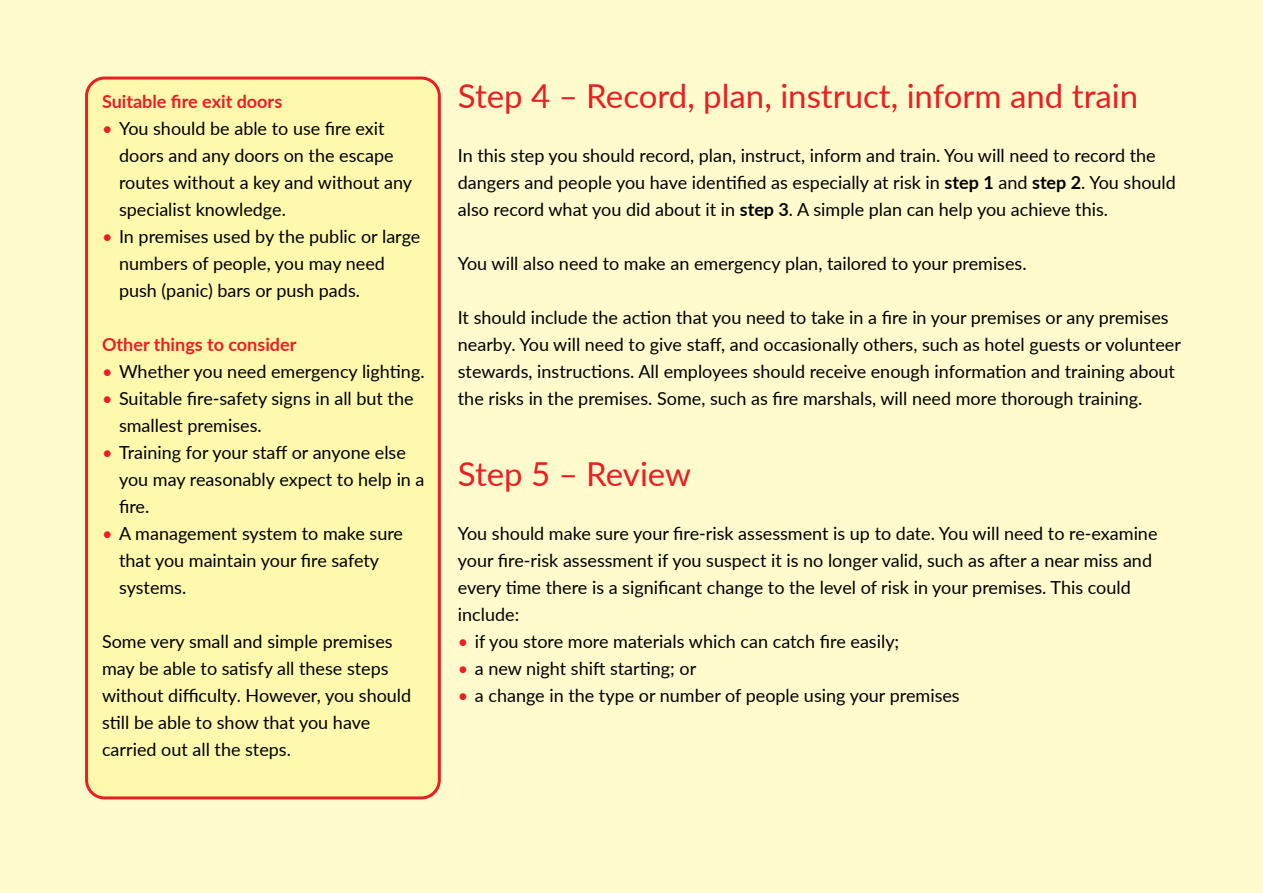
<style>
.page{position:relative;width:1263px;height:893px;background:#fffbcc}
.page>*{position:absolute;margin:0;border:0;box-sizing:border-box;transform-origin:0 0}
.t1{font:33px "Lato";color:#ed1d24}
.t2{font:18px/27px "Lato";color:#000}
.t3{font:700 18px "Lato";color:#ed1d24}
.s1{color:#ed1d24}
.s2{font-weight:700}
</style>
<div class="page">
<div style="left:87px;top:78px;width:352px;height:720px;background:#fff9ae;border-radius:18px"></div>
<div style="left:85px;top:77px;width:356px;height:722px;border:3px solid #ed1d24;border-radius:18px"></div>
<p class="t3" style="left:102px;top:88px;width:182px">Suitable fire exit doors</p>
<p class="t2" style="left:119px;top:114px;width:295px;text-indent:-17px"><span class="s1">•</span> You should be able to use fire exit doors and any doors on the escape routes without a key and without any specialist knowledge.</p>
<p class="t2" style="left:119px;top:222px;width:303px;text-indent:-17px"><span class="s1">•</span> In premises used by the public or large numbers of people, you may need push (panic) bars or push pads.</p>
<p class="t3" style="left:102px;top:331px;width:196px">Other things to consider</p>
<p class="t2" style="left:102px;top:357px;width:324px"><span class="s1">•</span> Whether you need emergency lighting.</p>
<p class="t2" style="left:119px;top:384px;width:296px;text-indent:-17px"><span class="s1">•</span> Suitable fire-safety signs in all but the smallest premises.</p>
<p class="t2" style="left:119px;top:438px;width:307px;text-indent:-17px"><span class="s1">•</span> Training for your staff or anyone else you may reasonably expect to help in a fire.</p>
<p class="t2" style="left:119px;top:519px;width:286px;text-indent:-17px"><span class="s1">•</span> A management system to make sure that you maintain your fire safety systems.</p>
<p class="t2" style="left:102px;top:627px;width:311px">Some very small and simple premises may be able to satisfy all these steps without difficulty. However, you should still be able to show that you have carried out all the steps.</p>
<h1 class="t1" style="left:458px;top:72px;width:682px">Step 4 – Record, plan, instruct, inform and train</h1>
<p class="t2" style="left:458px;top:141px;width:720px">In this step you should record, plan, instruct, inform and train. You will need to record the dangers and people you have identified as especially at risk in <span class="s2">step 1</span> and <span class="s2">step 2</span>. You should also record what you did about it in <span class="s2">step 3</span>. A simple plan can help you achieve this.</p>
<p class="t2" style="left:458px;top:249px;width:570px">You will also need to make an emergency plan, tailored to your premises.</p>
<p class="t2" style="left:458px;top:303px;width:725px">It should include the action that you need to take in a fire in your premises or any premises nearby. You will need to give staff, and occasionally others, such as hotel guests or volunteer stewards, instructions. All employees should receive enough information and training about the risks in the premises. Some, such as fire marshals, will need more thorough training.</p>
<h1 class="t1" style="left:458px;top:450px;width:235px">Step 5 – Review</h1>
<p class="t2" style="left:458px;top:519px;width:701px">You should make sure your fire-risk assessment is up to date. You will need to re-examine your fire-risk assessment if you suspect it is no longer valid, such as after a near miss and every time there is a significant change to the level of risk in your premises. This could include:</p>
<p class="t2" style="left:458px;top:627px;width:443px"><span class="s1">•</span> if you store more materials which can catch fire easily;</p>
<p class="t2" style="left:458px;top:654px;width:240px"><span class="s1">•</span> a new night shift starting; or</p>
<p class="t2" style="left:458px;top:681px;width:503px"><span class="s1">•</span> a change in the type or number of people using your premises</p>
</div>
